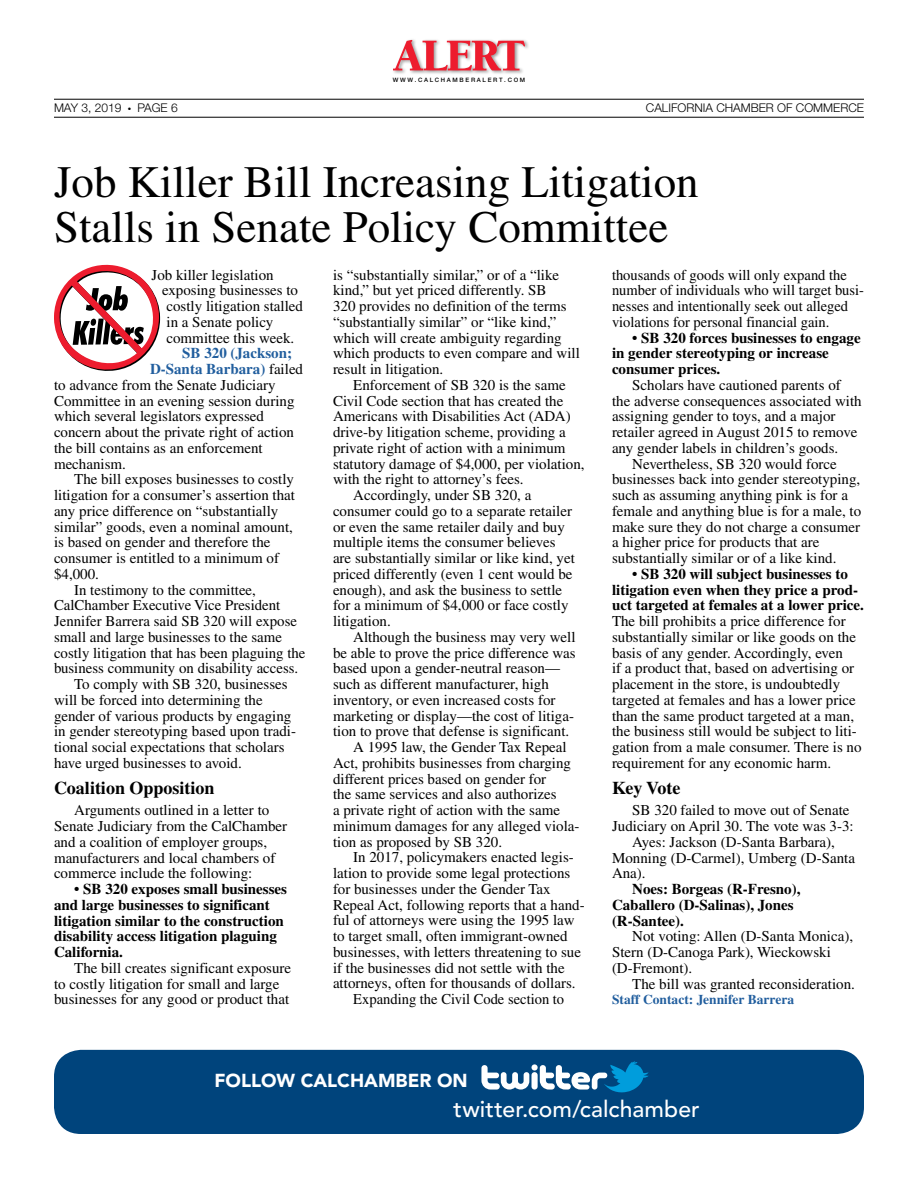
<style>
.page{position:relative;width:918px;height:1188px;background:#fff}
.page>*{position:absolute;margin:0;border:0;box-sizing:border-box;transform-origin:0 0}
._30_30_head{font:45px/45px "Times";color:#000}
.t1{font:500 22.95px "Avenir LT Std";letter-spacing:.005em;color:#fff}
.t2{font:900 18.6px "Avenir LT Std";color:#fff}
.subhead{font:700 18px "Times";color:#000}
.Body{font:15px/15.8px "Times";color:#000}
.Bold_to{font:15px/15.8px "Times";color:#000}
.Body-2{font:700 15px/15.8px "Times";color:#000}
.Body-First{font:15px "Times";color:#000}
.Body-3{font:700 15px "Times";color:#215e9e}
.Staff_Contact{font:700 13.5px "Times";color:#215e9e}
.t3{font:300 12px "Helvetica Neue LT Std";color:#000}
.t4{font:500 6px "Helvetica Neue LT Std";letter-spacing:.28em;color:#000}
.s1{font-weight:400;color:#000}
.s2{font-weight:700}
</style>
<div class="page">
<hr style="left:54px;top:99px;width:810px;height:1px;background:#000">
<hr style="left:54px;top:117px;width:810px;height:1px;background:#000">
<div style="left:392px;top:38px;width:137px;height:37px;background:#000;opacity:.4"></div>
<svg style="left:393px;top:40px;width:133px;height:30px"></svg>
<svg style="left:54px;top:265px;width:106px;height:106px"></svg>
<div style="left:54px;top:1050px;width:810px;height:84px;background:#00447c;border-radius:27px"></div>
<svg style="left:481px;top:1061px;width:168px;height:32px"></svg>
<p class="t4" style="left:393px;top:77px;width:134px">WWW.CALCHAMBERALERT.COM</p>
<p class="t3" style="left:54px;top:101px;width:69px">MAY 3, 2019</p>
<p class="t3" style="left:128px;top:101px;width:51px">● PAGE 6</p>
<p class="t3" style="left:646px;top:101px;width:220px">CALIFORNIA CHAMBER OF COMMERCE</p>
<p class="_30_30_head" style="left:54px;top:159px;width:646px">Job Killer Bill Increasing Litigation<br>Stalls in Senate Policy Committee</p>
<p class="Body-First" style="left:152px;top:266px;width:124px">Job killer legislation</p>
<p class="Body-First" style="left:162px;top:282px;width:138px">exposing businesses to</p>
<p class="Body-First" style="left:166px;top:298px;width:138px">costly litigation stalled</p>
<p class="Body-First" style="left:166px;top:313px;width:108px">in a Senate policy</p>
<p class="Body-First" style="left:166px;top:329px;width:129px">committee this week.</p>
<p class="Body-3" style="left:182px;top:344px;width:111px">SB 320 (Jackson;</p>
<p class="Body-3" style="left:150px;top:360px;width:155px">D-Santa Barbara) <span class="s1">failed</span></p>
<p class="Body" style="left:54px;top:377px;width:223px">to advance from the Senate Judiciary</p>
<p class="Body" style="left:54px;top:393px;width:242px">Committee in an evening session during</p>
<p class="Body" style="left:54px;top:408px;width:212px">which several legislators expressed</p>
<p class="Body" style="left:54px;top:424px;width:242px">concern about the private right of action</p>
<p class="Body" style="left:54px;top:440px;width:210px">the bill contains as an enforcement</p>
<p class="Body" style="left:54px;top:456px;width:74px">mechanism.</p>
<p class="Body" style="left:54px;top:471px;width:243px;text-indent:20px">The bill exposes businesses to costly litigation for a consumer’s assertion that any price difference on “substantially similar” goods, even a nominal amount, is based on gender and therefore the consumer is entitled to a minimum of $4,000.</p>
<p class="Body" style="left:54px;top:582px;width:253px;text-indent:20px">In testimony to the committee, CalChamber Executive Vice President Jennifer Barrera said SB 320 will expose small and large businesses to the same costly litigation that has been plaguing the business community on disability access.</p>
<p class="Body" style="left:54px;top:676px;width:244px;text-indent:20px">To comply with SB 320, businesses will be forced into determining the gender of various products by engaging in gender stereotyping based upon tradi&shy;tional social expectations that scholars have urged businesses to avoid.</p>
<p class="subhead" style="left:54px;top:777px;width:162px">Coalition Opposition</p>
<p class="Body" style="left:54px;top:802px;width:235px;text-indent:20px">Arguments outlined in a letter to Senate Judiciary from the CalChamber and a coalition of employer groups, manufacturers and local chambers of commerce include the following:</p>
<p class="Body-2" style="left:54px;top:881px;width:235px;text-indent:20px">• SB 320 exposes small businesses and large businesses to significant litigation similar to the construction disability access litigation plaguing<br>California.</p>
<p class="Body" style="left:54px;top:960px;width:239px;text-indent:20px">The bill creates significant exposure to costly litigation for small and large businesses for any good or product that</p>
<p class="Body" style="left:333px;top:267px;width:248px">is “substantially similar,” or of a “like kind,” but yet priced differently. SB<br>320 provides no definition of the terms “substantially similar” or “like kind,” which will create ambiguity regarding which products to even compare and will result in litigation.</p>
<p class="Body" style="left:333px;top:377px;width:253px;text-indent:20px">Enforcement of SB 320 is the same Civil Code section that has created the Americans with Disabilities Act (ADA) drive-by litigation scheme, providing a private right of action with a minimum statutory damage of $4,000, per violation, with the right to attorney’s fees.</p>
<p class="Body" style="left:333px;top:487px;width:243px;text-indent:20px">Accordingly, under SB 320, a consumer could go to a separate retailer or even the same retailer daily and buy multiple items the consumer believes are substantially similar or like kind, yet priced differently (even 1 cent would be enough), and ask the business to settle for a minimum of $4,000 or face costly litigation.</p>
<p class="Body" style="left:333px;top:629px;width:244px;text-indent:20px">Although the business may very well be able to prove the price difference was based upon a gender-neutral reason— such as different manufacturer, high inventory, or even increased costs for marketing or display—the cost of litiga&shy;tion to prove that defense is significant.</p>
<p class="Body" style="left:333px;top:739px;width:248px;text-indent:20px">A 1995 law, the Gender Tax Repeal Act, prohibits businesses from charging different prices based on gender for<br>the same services and also authorizes<br>a private right of action with the same minimum damages for any alleged viola&shy;tion as proposed by SB 320.</p>
<p class="Body" style="left:333px;top:849px;width:253px;text-indent:20px">In 2017, policymakers enacted legis&shy;lation to provide some legal protections for businesses under the Gender Tax Repeal Act, following reports that a hand&shy;ful of attorneys were using the 1995 law to target small, often immigrant-owned businesses, with letters threatening to sue if the businesses did not settle with the attorneys, often for thousands of dollars.</p>
<p class="Body" style="left:353px;top:991px;width:213px">Expanding the Civil Code section to</p>
<p class="Body" style="left:612px;top:267px;width:254px">thousands of goods will only expand the number of individuals who will target busi&shy;nesses and intentionally seek out alleged violations for personal financial gain.</p>
<p class="Body-2" style="left:612px;top:329px;width:250px;text-indent:20px">• SB 320 forces businesses to engage in gender stereotyping or increase consumer prices.</p>
<p class="Body" style="left:612px;top:377px;width:251px;text-indent:20px">Scholars have cautioned parents of the adverse consequences associated with assigning gender to toys, and a major retailer agreed in August 2015 to remove any gender labels in children’s goods.</p>
<p class="Body" style="left:612px;top:456px;width:251px;text-indent:20px">Nevertheless, SB 320 would force businesses back into gender stereotyping, such as assuming anything pink is for a female and anything blue is for a male, to make sure they do not charge a consumer a higher price for products that are substantially similar or of a like kind.</p>
<p class="Bold_to" style="left:612px;top:566px;width:254px;text-indent:20px"><span class="s2">• SB 320 will subject businesses to litigation even when they price a prod&shy;uct targeted at females at a lower price.<br></span>The bill prohibits a price difference for substantially similar or like goods on the basis of any gender. Accordingly, even<br>if a product that, based on advertising or placement in the store, is undoubtedly targeted at females and has a lower price than the same product targeted at a man, the business still would be subject to liti&shy;gation from a male consumer. There is no requirement for any economic harm.</p>
<p class="subhead" style="left:612px;top:777px;width:70px">Key Vote</p>
<p class="Body" style="left:612px;top:802px;width:243px;text-align:right">SB 320 failed to move out of Senate<br>Judiciary on April 30. The vote was 3-3:</p>
<p class="Body" style="left:612px;top:834px;width:245px;text-indent:20px">Ayes: Jackson (D-Santa Barbara),<br>Monning (D-Carmel), Umberg (D-Santa<br>Ana).</p>
<p class="Body-2" style="left:612px;top:881px;width:190px;text-indent:20px">Noes: Borgeas (R-Fresno),<br>Caballero (D-Salinas), Jones (R-Santee).</p>
<p class="Body" style="left:612px;top:928px;width:243px;text-indent:20px">Not voting: Allen (D-Santa Monica),<br>Stern (D-Canoga Park), Wieckowski (D-Fremont).</p>
<p class="Body" style="left:632px;top:976px;width:224px">The bill was granted reconsideration.</p>
<p class="Staff_Contact" style="left:612px;top:992px;width:184px">Staff Contact: Jennifer Barrera</p>
<p class="t2" style="left:214px;top:1069px;width:255px">FOLLOW CALCHAMBER ON</p>
<p class="t1" style="left:454px;top:1095px;width:248px">twitter.com/calchamber</p>
</div>
